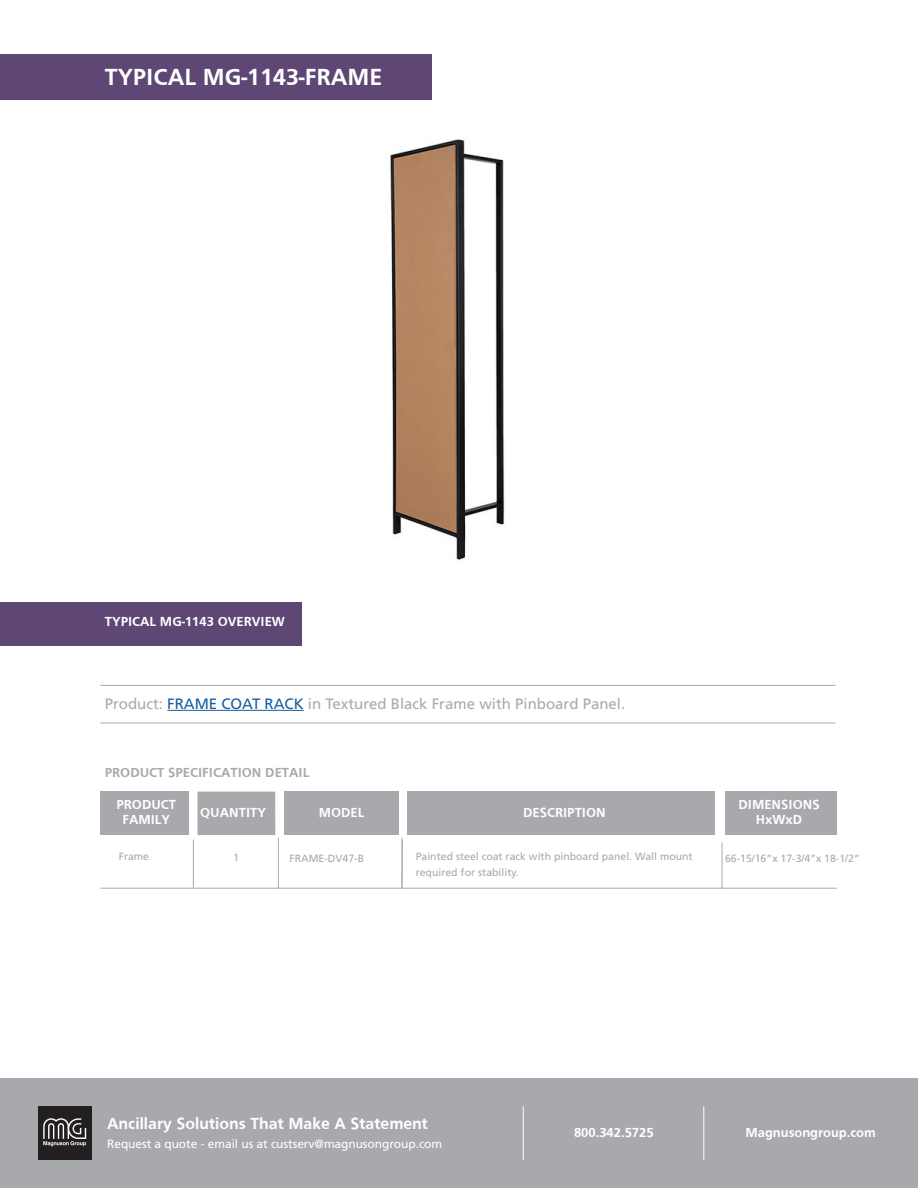
<style>
.page{position:relative;width:918px;height:1188px;background:#fff}
.page>*{position:absolute;margin:0;border:0;box-sizing:border-box;transform-origin:0 0}
.t1{font:700 24px "Frutiger";color:#fff}
.t2{font:700 16.5px "Frutiger";color:#fff}
.t3{font:15px "Frutiger";color:#a8a9ad}
.t4{font:700 13.5px/15px "Frutiger";color:#fff;text-align:center}
.t5{font:700 13.5px "Frutiger";color:#a8a9ad}
.t6{font:12px "Frutiger";letter-spacing:-.005em;color:#fff}
.t7{font:10.5px "Frutiger";color:#a8a9ad}
.s1{color:#175d9e}
</style>
<div class="page">
<div style="left:0;top:54px;width:432px;height:45px;background:#5e4775"></div>
<div style="left:0;top:1079px;width:918px;height:109px;background:#a8a9ad"></div>
<div style="left:38px;top:1106px;width:54px;height:54px;background:#231f20"></div>
<svg style="left:43px;top:1118px;width:43px;height:28px"></svg>
<hr style="left:523px;top:1106px;width:1px;height:54px;background:#fff">
<hr style="left:703px;top:1106px;width:1px;height:54px;background:#fff">
<div style="left:0;top:602px;width:301px;height:43px;background:#5e4775"></div>
<div style="left:100px;top:792px;width:89px;height:43px;background:#a8a9ad"></div>
<div style="left:285px;top:792px;width:114px;height:43px;background:#a8a9ad"></div>
<div style="left:407px;top:792px;width:308px;height:43px;background:#a8a9ad"></div>
<div style="left:725px;top:792px;width:112px;height:43px;background:#a8a9ad"></div>
<div style="left:198px;top:792px;width:77px;height:43px;background:#a8a9ad"></div>
<hr style="left:167px;top:710px;width:137px;height:1px;background:#175d9e">
<hr style="left:100px;top:723px;width:735px;height:1px;background:#a8a9ad">
<hr style="left:100px;top:685px;width:735px;height:1px;background:#a8a9ad">
<hr style="left:100px;top:888px;width:737px;height:1px;background:#a8a9ad">
<hr style="left:193px;top:840px;width:1px;height:48px;background:#a8a9ad">
<hr style="left:278px;top:838px;width:1px;height:51px;background:#a8a9ad">
<hr style="left:722px;top:843px;width:1px;height:46px;background:#a8a9ad">
<img style="left:390px;top:139px;width:115px;height:421px">
<hr style="left:402px;top:838px;width:1px;height:51px;background:#a8a9ad">
<p class="t1" style="left:105px;top:63px;width:279px">TYPICAL MG-1143-FRAME</p>
<p class="t4" style="left:105px;top:614px;width:182px">TYPICAL MG-1143 OVERVIEW</p>
<p class="t3" style="left:105px;top:695px;width:522px">Product: <span class="s1">FRAME COAT RACK</span> in Textured Black Frame with Pinboard Panel.</p>
<p class="t5" style="left:105px;top:764px;width:206px">PRODUCT SPECIFICATION DETAIL</p>
<p class="t4" style="left:116px;top:796px;width:61px">PRODUCT<br>FAMILY</p>
<p class="t4" style="left:200px;top:804px;width:67px">QUANTITY</p>
<p class="t4" style="left:319px;top:804px;width:47px">MODEL</p>
<p class="t4" style="left:523px;top:804px;width:84px">DESCRIPTION</p>
<p class="t4" style="left:738px;top:796px;width:83px">DIMENSIONS</p>
<p class="t4" style="left:756px;top:811px;width:48px">HxWxD</p>
<p class="t7" style="left:119px;top:850px;width:32px">Frame</p>
<p class="t7" style="left:233px;top:852px;width:7px">1</p>
<p class="t7" style="left:289px;top:852px;width:76px">FRAME-DV47-B</p>
<p class="t7" style="left:416px;top:850px;width:278px">Painted steel coat rack with pinboard panel. Wall mount</p>
<p class="t7" style="left:725px;top:852px;width:136px">66-15/16”x 17-3/4”x 18-1/2”</p>
<p class="t7" style="left:416px;top:867px;width:105px">required for stability.</p>
<p class="t2" style="left:107px;top:1114px;width:322px">Ancillary Solutions That Make A Statement</p>
<p class="t6" style="left:107px;top:1137px;width:337px">Request a quote - email us at custserv@magnusongroup.com</p>
<p class="t4" style="left:574px;top:1125px;width:81px">800.342.5725</p>
<p class="t4" style="left:745px;top:1125px;width:132px">Magnusongroup.com</p>
</div>
